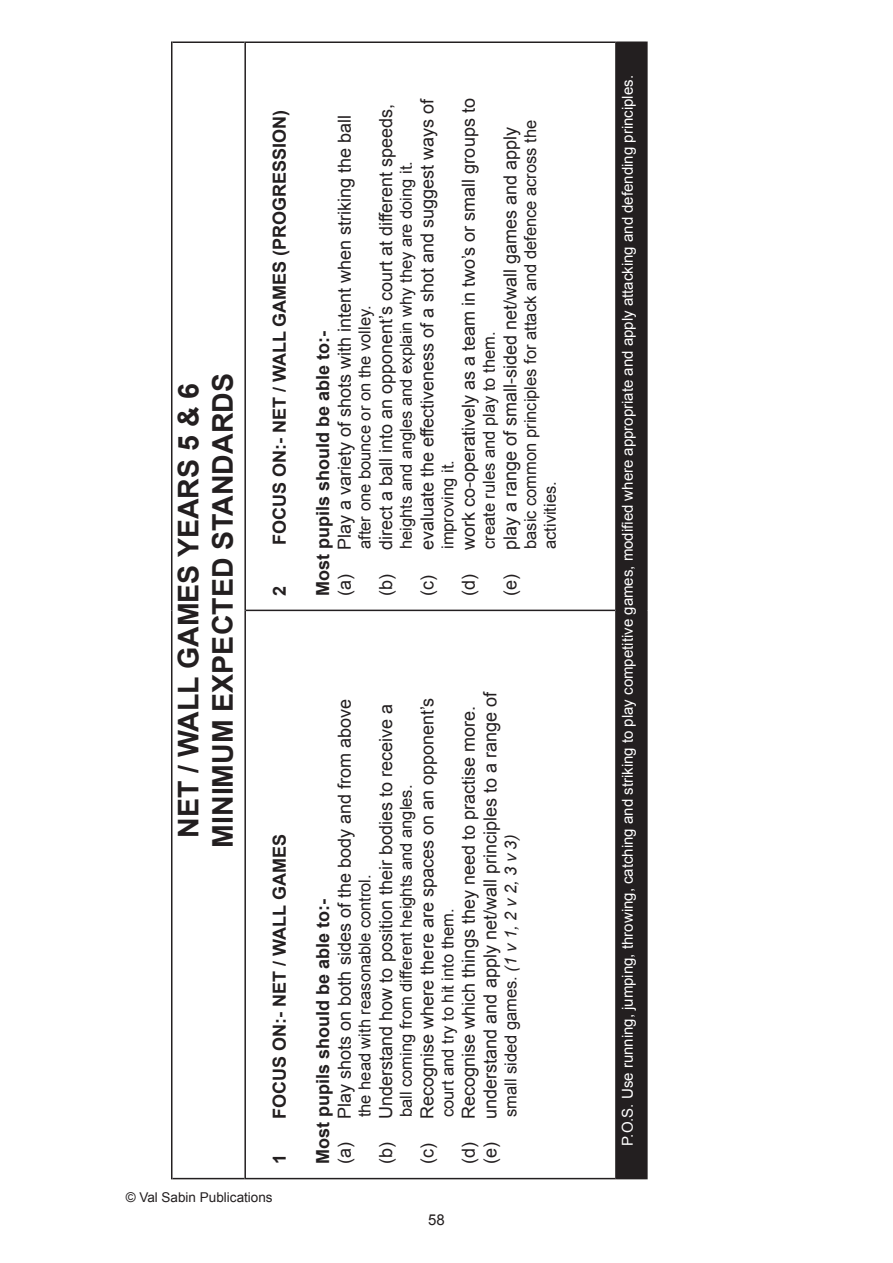
<style>
.page{position:relative;width:893px;height:1263px;background:#fff}
.page>*{position:absolute;margin:0;border:0;box-sizing:border-box;transform-origin:0 0}
.t1{font:700 28.5px "Arial";color:#231f20}
.t2{font:18px "Arial";color:#231f20}
.t3{font:700 18px "Arial";color:#231f20}
.indent_-_table{font:16.5px/19.8px "Arial";color:#231f20}
.t4{font:15px "Arial";color:#fff}
.t5{font:15px "Arial";color:#231f20}
.t6{font:13.5px "Arial";color:#231f20}
.s1{font-style:italic}
</style>
<div class="page">
<div style="left:616px;top:42px;width:31px;height:1136px;background:#231f20"></div>
<hr style="left:171px;top:610px;width:1px;height:569px;background:#231f20">
<hr style="left:172px;top:1178px;width:72px;height:1px;background:#231f20">
<hr style="left:171px;top:41px;width:1px;height:569px;background:#231f20">
<hr style="left:172px;top:41px;width:72px;height:2px;background:#231f20">
<hr style="left:244px;top:610px;width:2px;height:569px;background:#231f20">
<hr style="left:246px;top:1178px;width:369px;height:1px;background:#231f20">
<hr style="left:244px;top:41px;width:2px;height:569px;background:#231f20">
<hr style="left:246px;top:610px;width:369px;height:1px;background:#231f20">
<hr style="left:246px;top:41px;width:369px;height:2px;background:#231f20">
<hr style="left:615px;top:610px;width:2px;height:569px;background:#231f20">
<svg style="left:617px;top:1178px;width:29px;height:1px"></svg>
<hr style="left:615px;top:41px;width:2px;height:569px;background:#231f20">
<hr style="left:617px;top:41px;width:29px;height:2px;background:#231f20">
<hr style="left:646px;top:610px;width:2px;height:569px;background:#231f20">
<hr style="left:646px;top:41px;width:2px;height:569px;background:#231f20">
<p class="t1" style="left:170px;top:838px;width:457px;rotate:-90deg">NET / WALL GAMES YEARS 5 &amp; 6</p>
<p class="t1" style="left:204px;top:848px;width:476px;rotate:-90deg">MINIMUM EXPECTED STANDARDS</p>
<p class="t3" style="left:268px;top:545px;width:437px;rotate:-90deg">FOCUS ON:- NET / WALL GAMES (PROGRESSION)</p>
<p class="t3" style="left:268px;top:596px;width:12px;rotate:-90deg">2</p>
<p class="t3" style="left:268px;top:1118px;width:286px;rotate:-90deg">FOCUS ON:- NET / WALL GAMES</p>
<p class="t3" style="left:268px;top:1164px;width:12px;rotate:-90deg">1</p>
<p class="t6" style="left:126px;top:1188px;width:149px">© Val Sabin Publications</p>
<p class="t2" style="left:415px;top:596px;width:499px;rotate:-90deg">(c) evaluate the effectiveness of a shot and suggest ways of</p>
<p class="t2" style="left:457px;top:596px;width:499px;rotate:-90deg">(d) work co-operatively as a team in two’s or small groups to</p>
<p class="t2" style="left:374px;top:596px;width:494px;rotate:-90deg">(b) direct a ball into an opponent’s court at different speeds,</p>
<p class="t2" style="left:333px;top:596px;width:482px;rotate:-90deg">(a) Play a variety of shots with intent when striking the ball</p>
<p class="t2" style="left:498px;top:596px;width:470px;rotate:-90deg">(e) play a range of small-sided net/wall games and apply</p>
<p class="indent_-_table" style="left:521px;top:549px;width:431px;rotate:-90deg">basic common principles for attack and defence across the activities.</p>
<p class="indent_-_table" style="left:396px;top:549px;width:389px;rotate:-90deg">heights and angles and explain why they are doing it.</p>
<p class="indent_-_table" style="left:355px;top:549px;width:245px;rotate:-90deg">after one bounce or on the volley.</p>
<p class="t3" style="left:311px;top:596px;width:265px;rotate:-90deg">Most pupils should be able to:‑</p>
<p class="indent_-_table" style="left:479px;top:549px;width:219px;rotate:-90deg">create rules and play to them.</p>
<p class="indent_-_table" style="left:438px;top:549px;width:90px;rotate:-90deg">improving it.</p>
<p class="t2" style="left:333px;top:1164px;width:466px;rotate:-90deg">(a) Play shots on both sides of the body and from above</p>
<p class="indent_-_table" style="left:355px;top:1117px;width:245px;rotate:-90deg">the head with reasonable control.</p>
<p class="t3" style="left:311px;top:1164px;width:267px;rotate:-90deg">Most pupils should be able to:-</p>
<p class="t2" style="left:478px;top:1164px;width:474px;rotate:-90deg">(e) understand and apply net/wall principles to a range of</p>
<p class="t2" style="left:415px;top:1164px;width:468px;rotate:-90deg">(c) Recognise where there are spaces on an opponent’s</p>
<p class="t2" style="left:374px;top:1164px;width:461px;rotate:-90deg">(b) Understand how to position their bodies to receive a</p>
<p class="t2" style="left:457px;top:1164px;width:459px;rotate:-90deg">(d) Recognise which things they need to practise more.</p>
<p class="indent_-_table" style="left:396px;top:1117px;width:334px;rotate:-90deg">ball coming from different heights and angles.</p>
<p class="indent_-_table" style="left:501px;top:1117px;width:285px;rotate:-90deg">small sided games. <span class="s1">(1 v 1, 2 v 2, 3 v 3)</span></p>
<p class="indent_-_table" style="left:438px;top:1117px;width:211px;rotate:-90deg">court and try to hit into them.</p>
<p class="t5" style="left:428px;top:1210px;width:18px">58</p>
<p class="t4" style="left:618px;top:1146px;width:1072px;rotate:-90deg">P.O.S. Use running, jumping, throwing, catching and striking to play competitive games, modified where appropriate and apply attacking and defending principles.</p>
</div>
